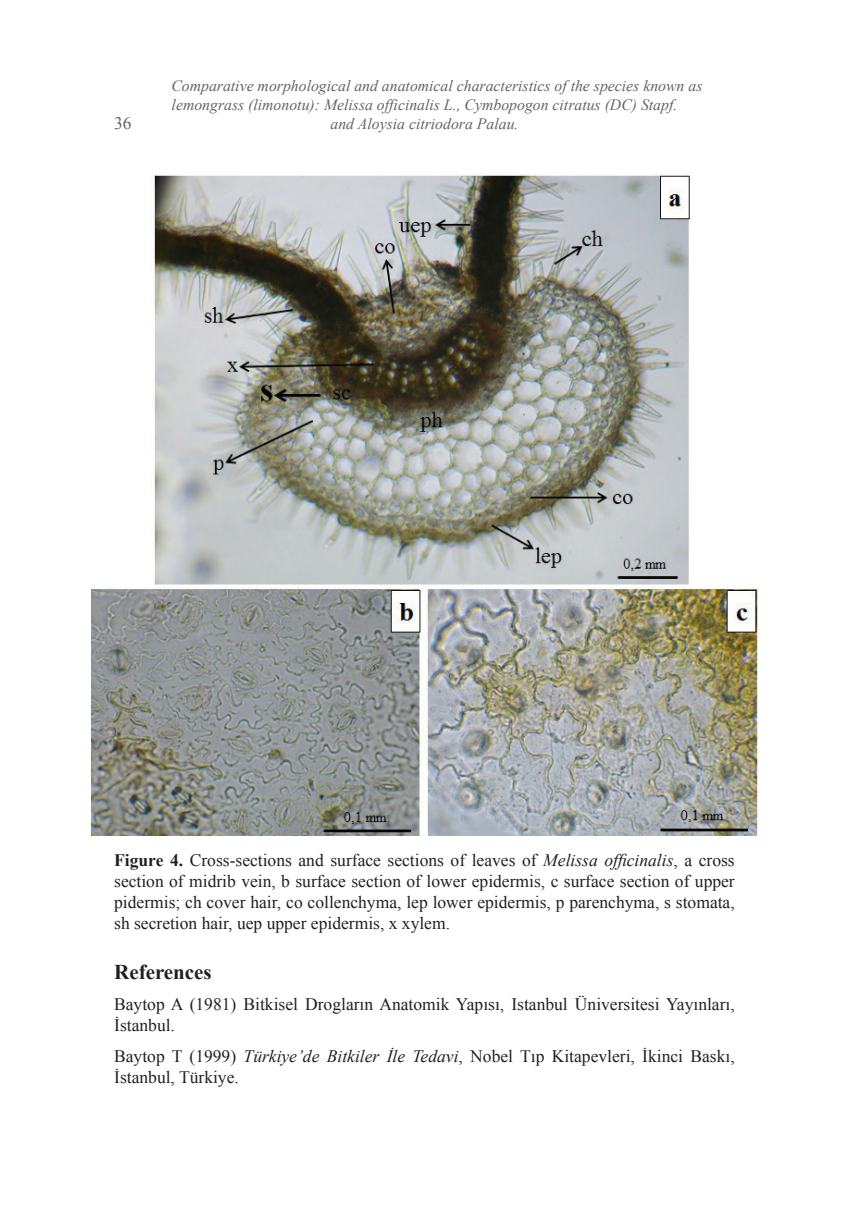
<style>
.page{position:relative;width:849px;height:1221px;background:#fff}
.page>*{position:absolute;margin:0;border:0;box-sizing:border-box;transform-origin:0 0}
.REFERENCES_BAŞLIK{font:700 21px "Times New Roman";color:#231f20}
._03_TABLO-RESİMALTI{font:17.5px/21px "Times New Roman";color:#231f20;text-align:justify}
.REFERENCES{font:17.5px/21px "Times New Roman";color:#231f20}
.t1{font:17.5px "Times New Roman";color:#636366}
.t2{font:italic 15.75px/18.9px "Times New Roman";color:#636366}
.s1{font-weight:700}
.s2{font-style:italic}
</style>
<div class="page">
<img style="left:92px;top:174px;width:664px;height:661px">
<p class="t2" style="left:171px;top:76px;width:532px">Comparative morphological and anatomical characteristics of the species known as lemongrass (limonotu): Melissa officinalis L., Cymbopogon citratus (DC) Stapf.</p>
<p class="t1" style="left:114px;top:111px;width:19px">36</p>
<p class="t2" style="left:330px;top:114px;width:189px">and Aloysia citriodora Palau.</p>
<p class="_03_TABLO-RESİMALTI" style="left:114px;top:849px;width:622px"><span class="s1">Figure 4.</span> Cross-sections and surface sections of leaves of <span class="s2">Melissa officinalis</span>, a cross section of midrib vein, b surface section of lower epidermis, c surface section of upper pidermis; ch cover hair, co collenchyma, lep lower epidermis, p parenchyma, s stomata, sh secretion hair, uep upper epidermis, x xylem.</p>
<p class="REFERENCES_BAŞLIK" style="left:114px;top:957px;width:99px">References</p>
<p class="REFERENCES" style="left:114px;top:993px;width:622px">Baytop A (1981) Bitkisel Drogların Anatomik Yapısı, Istanbul Üniversitesi Yayınları,<br>İstanbul.</p>
<p class="REFERENCES" style="left:114px;top:1045px;width:622px">Baytop T (1999) <span class="s2">Türkiye’de Bitkiler İle Tedavi</span>, Nobel Tıp Kitapevleri, İkinci Baskı,<br>İstanbul, Türkiye.</p>
</div>
